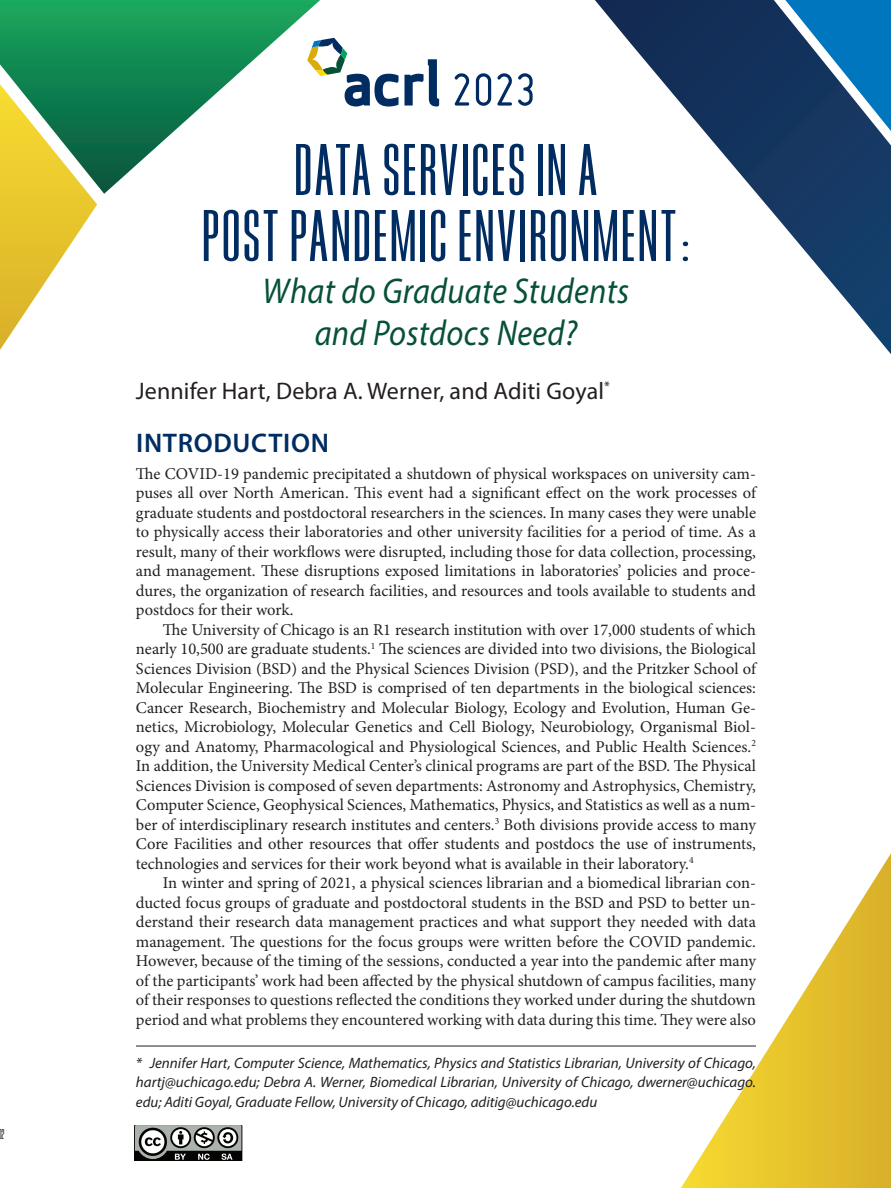
<style>
.page{position:relative;width:891px;height:1188px;background:#fff}
.page>*{position:absolute;margin:0;border:0;box-sizing:border-box;transform-origin:0 0}
.t1{font:76.5px/66px "Bee Three";letter-spacing:.025em;color:#002c62;text-align:center;scale:1.18 1}
.Title2{font:italic 36px/42px "Myriad Pro";letter-spacing:.01em;color:#075137;text-align:center;scale:.9 1}
.A_Head{font:600 27px "Myriad Pro";letter-spacing:.025em;color:#002c62}
.Author{font:24px "Myriad Pro";letter-spacing:.005em;color:#231f20}
.Body_text{font:16.5px/19.5px "Minion Pro";letter-spacing:-.005em;color:#231f20;text-align:justify}
.Footnote{font:italic 15px/19.5px "Myriad Pro";color:#231f20;text-align:justify}
.t2{font:15px "Bee Three";color:#231f20}
</style>
<div class="page">
<svg style="left:675px;top:853px;width:216px;height:335px"></svg>
<svg style="left:134px;top:1125px;width:109px;height:36px"></svg>
<svg style="left:320px;top:38px;width:79px;height:69px"></svg>
<svg style="left:405px;top:59px;width:34px;height:48px"></svg>
<svg style="left:455px;top:73px;width:14px;height:33px"></svg>
<svg style="left:476px;top:73px;width:15px;height:33px"></svg>
<svg style="left:497px;top:73px;width:15px;height:33px"></svg>
<svg style="left:518px;top:73px;width:15px;height:33px"></svg>
<svg style="left:595px;top:0;width:296px;height:354px"></svg>
<svg style="left:0;top:0;width:320px;height:194px"></svg>
<svg style="left:0;top:84px;width:97px;height:266px"></svg>
<svg style="left:764px;top:0;width:127px;height:156px;background:#205b8d"></svg>
<hr style="left:136px;top:1046px;width:620px;height:1px;background:#231f20">
<p class="t2" style="left:1px;top:1126px;width:4px">2</p>
<p class="t1" style="left:202px;top:138px;width:415px">DATA SERVICES IN A<br>POST PANDEMIC ENVIRONMENT:</p>
<p class="Title2" style="left:263px;top:269px;width:409px">What do Graduate Students and Postdocs Need?</p>
<p class="Author" style="left:136px;top:376px;width:476px">Jennifer Hart, Debra A. Werner, and Aditi Goyal<sup>*</sup></p>
<p class="A_Head" style="left:136px;top:426px;width:194px">INTRODUCTION</p>
<p class="Body_text" style="left:136px;top:464px;width:622px">The COVID-19 pandemic precipitated a shutdown of physical workspaces on university cam&shy;puses all over North American. This event had a significant effect on the work processes of graduate students and postdoctoral researchers in the sciences. In many cases they were unable to physically access their laboratories and other university facilities for a period of time. As a result, many of their workflows were disrupted, including those for data collection, processing, and management. These disruptions exposed limitations in laboratories’ policies and proce&shy;dures, the organization of research facilities, and resources and tools available to students and postdocs for their work.</p>
<p class="Body_text" style="left:136px;top:620px;width:622px;text-indent:27px">The University of Chicago is an R1 research institution with over 17,000 students of which nearly 10,500 are graduate students.<sup>1</sup> The sciences are divided into two divisions, the Biological Sciences Division (BSD) and the Physical Sciences Division (PSD), and the Pritzker School of Molecular Engineering. The BSD is comprised of ten departments in the biological sciences:<br>Cancer Research, Biochemistry and Molecular Biology, Ecology and Evolution, Human Ge&shy;netics, Microbiology, Molecular Genetics and Cell Biology, Neurobiology, Organismal Biol&shy;ogy and Anatomy, Pharmacological and Physiological Sciences, and Public Health Sciences.<sup>2<br></sup>In addition, the University Medical Center’s clinical programs are part of the BSD. The Physical Sciences Division is composed of seven departments: Astronomy and Astrophysics, Chemistry, Computer Science, Geophysical Sciences, Mathematics, Physics, and Statistics as well as a num&shy;ber of interdisciplinary research institutes and centers.<sup>3</sup> Both divisions provide access to many Core Facilities and other resources that offer students and postdocs the use of instruments, technologies and services for their work beyond what is available in their laboratory.<sup>4</sup></p>
<p class="Body_text" style="left:136px;top:873px;width:622px;text-indent:27px">In winter and spring of 2021, a physical sciences librarian and a biomedical librarian con&shy;ducted focus groups of graduate and postdoctoral students in the BSD and PSD to better un&shy;derstand their research data management practices and what support they needed with data management. The questions for the focus groups were written before the COVID pandemic.<br>However, because of the timing of the sessions, conducted a year into the pandemic after many of the participants’ work had been affected by the physical shutdown of campus facilities, many of their responses to questions reflected the conditions they worked under during the shutdown period and what problems they encountered working with data during this time. They were also</p>
<p class="Footnote" style="left:136px;top:1053px;width:622px">* Jennifer Hart, Computer Science, Mathematics, Physics and Statistics Librarian, University of Chicago, hartj@uchicago.edu; Debra A. Werner, Biomedical Librarian, University of Chicago, dwerner@uchicago. edu; Aditi Goyal, Graduate Fellow, University of Chicago, aditig@uchicago.edu</p>
</div>
